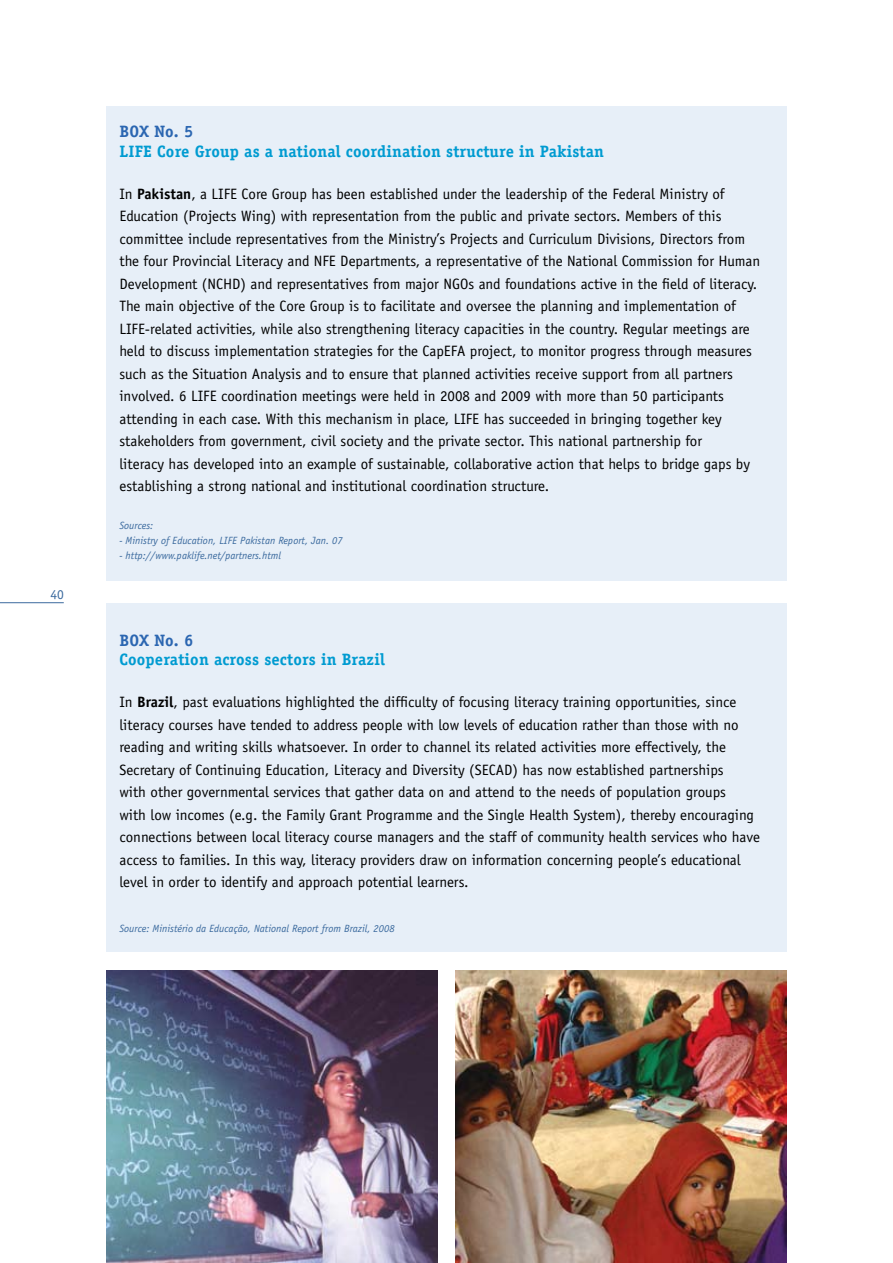
<style>
.page{position:relative;width:893px;height:1263px;background:#fff}
.page>*{position:absolute;margin:0;border:0;box-sizing:border-box;transform-origin:0 0}
.t1{font:700 16.5px "Officina Serif";letter-spacing:.01em;color:#009bd1}
.t2{font:700 16.5px "Officina Serif";letter-spacing:-.01em;color:#2b66b1}
.t3{font:15px/22.5px "Officina Sans";color:#000}
.t4{font:13.5px "Officina Sans";color:#3b6a9e}
.t5{font:italic 10.5px "Officina Sans";color:#3b6a9e}
.s1{font-weight:700}
</style>
<div class="page">
<hr style="left:0;top:602px;width:64px;height:1px;background:#3b6a9e">
<div style="left:106px;top:106px;width:681px;height:474px;background:#e7eff8"></div>
<img style="left:106px;top:970px;width:332px;height:293px">
<div style="left:106px;top:603px;width:681px;height:348px;background:#e7eff8"></div>
<img style="left:455px;top:970px;width:332px;height:293px">
<p class="t4" style="left:51px;top:589px;width:15px">40</p>
<p class="t2" style="left:119px;top:121px;width:75px">BOX No. 5</p>
<p class="t1" style="left:119px;top:141px;width:486px">LIFE Core Group as a national coordination structure in Pakistan</p>
<p class="t3" style="left:119px;top:183px;width:642px">In <span class="s1">Pakistan</span>, a LIFE Core Group has been established under the leadership of the Federal Ministry of Education (Projects Wing) with representation from the public and private sectors. Members of this committee include representatives from the Ministry’s Projects and Curriculum Divisions, Directors from the four Provincial Literacy and NFE Departments, a representative of the National Commission for Human Development (NCHD) and representatives from major NGOs and foundations active in the field of literacy.<br>The main objective of the Core Group is to facilitate and oversee the planning and implementation of LIFE-related activities, while also strengthening literacy capacities in the country. Regular meetings are held to discuss implementation strategies for the CapEFA project, to monitor progress through measures such as the Situation Analysis and to ensure that planned activities receive support from all partners involved. 6 LIFE coordination meetings were held in 2008 and 2009 with more than 50 participants attending in each case. With this mechanism in place, LIFE has succeeded in bringing together key stakeholders from government, civil society and the private sector. This national partnership for<br>literacy has developed into an example of sustainable, collaborative action that helps to bridge gaps by establishing a strong national and institutional coordination structure.</p>
<p class="t5" style="left:119px;top:519px;width:36px">Sources:</p>
<p class="t5" style="left:119px;top:534px;width:225px">- Ministry of Education, LIFE Pakistan Report, Jan. 07</p>
<p class="t5" style="left:119px;top:549px;width:163px">- http://www.paklife.net/partners.html</p>
<p class="t2" style="left:119px;top:630px;width:75px">BOX No. 6</p>
<p class="t1" style="left:119px;top:649px;width:267px">Cooperation across sectors in Brazil</p>
<p class="t3" style="left:119px;top:692px;width:642px">In <span class="s1">Brazil</span>, past evaluations highlighted the difficulty of focusing literacy training opportunities, since literacy courses have tended to address people with low levels of education rather than those with no reading and writing skills whatsoever. In order to channel its related activities more effectively, the Secretary of Continuing Education, Literacy and Diversity (SECAD) has now established partnerships<br>with other governmental services that gather data on and attend to the needs of population groups<br>with low incomes (e.g. the Family Grant Programme and the Single Health System), thereby encouraging connections between local literacy course managers and the staff of community health services who have access to families. In this way, literacy providers draw on information concerning people’s educational level in order to identify and approach potential learners.</p>
<p class="t5" style="left:119px;top:922px;width:277px">Source: Ministério da Educação, National Report from Brazil, 2008</p>
</div>
